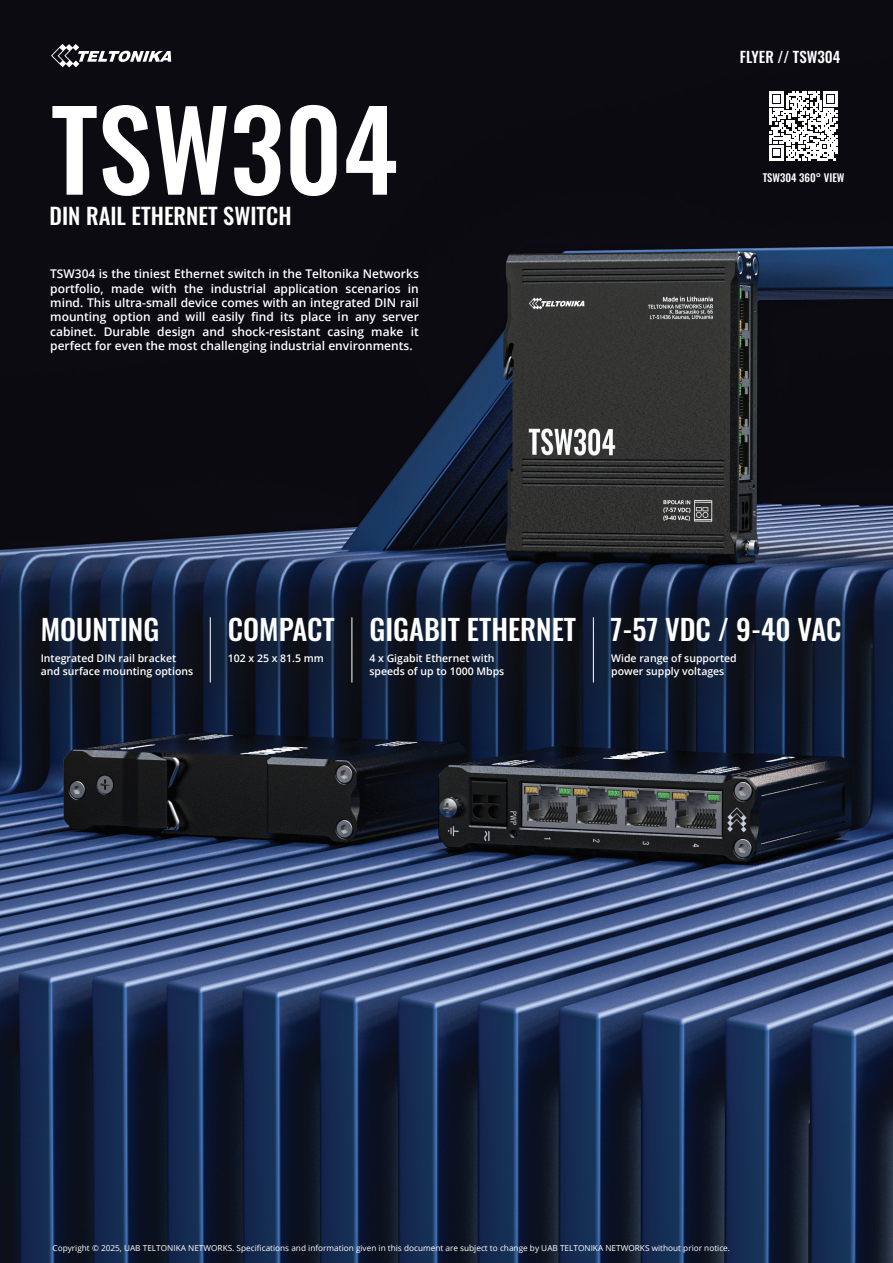
<style>
.page{position:relative;width:893px;height:1263px;background:#fff}
.page>*{position:absolute;margin:0;border:0;box-sizing:border-box;transform-origin:0 0}
.t1{font:500 109.5px "Oswald";color:#fff}
.t2{font:500 28.5px "Oswald";color:#fff}
.t3{font:500 22.5px "Oswald";color:#fff}
.t4{font:500 15px "Oswald";color:#fff}
.t5{font:600 12px/14.4px "Open Sans";color:#fff;text-align:justify}
.t6{font:500 10.65px "Oswald";color:#fff}
.t7{font:600 10.5px/12.6px "Open Sans";color:#fff}
.t8{font:8.25px "Open Sans";color:#fff}
</style>
<div class="page">
<img style="left:0;top:0;width:893px;height:1263px">
<svg style="left:51px;top:44px;width:120px;height:23px"></svg>
<svg style="left:769px;top:92px;width:69px;height:68px"></svg>
<img style="left:0;top:553px;width:893px;height:196px">
<hr style="left:210px;top:618px;width:1px;height:64px;background:#fff">
<hr style="left:352px;top:618px;width:1px;height:64px;background:#fff">
<hr style="left:593px;top:618px;width:1px;height:64px;background:#fff">
<h1 class="t1" style="left:51px;top:53px;width:348px">TSW304</h1>
<h3 class="t3" style="left:50px;top:196px;width:243px">DIN RAIL ETHERNET SWITCH</h3>
<p class="t5" style="left:50px;top:266px;width:370px">TSW304 is the tiniest Ethernet switch in the Teltonika Networks portfolio, made with the industrial application scenarios in mind. This ultra-small device comes with an integrated DIN rail mounting option and will easily find its place in any server cabinet. Durable design and shock-resistant casing make it perfect for even the most challenging industrial environments.</p>
<p class="t4" style="left:740px;top:44px;width:102px">FLYER // TSW304</p>
<p class="t6" style="left:763px;top:168px;width:83px">TSW304 360° VIEW</p>
<h2 class="t2" style="left:41px;top:604px;width:120px">MOUNTING</h2>
<h2 class="t2" style="left:228px;top:604px;width:615px">COMPACT GIGABIT ETHERNET 7-57 VDC / 9-40 VAC</h2>
<p class="t7" style="left:41px;top:652px;width:137px">Integrated DIN rail bracket</p>
<p class="t7" style="left:228px;top:652px;width:98px">102 x 25 x 81.5 mm</p>
<p class="t7" style="left:41px;top:664px;width:154px">and surface mounting options</p>
<p class="t7" style="left:369px;top:652px;width:136px">4 x Gigabit Ethernet with speeds of up to 1000 Mbps</p>
<p class="t7" style="left:611px;top:652px;width:127px">Wide range of supported power supply voltages</p>
<p class="t8" style="left:53px;top:1242px;width:679px">Copyright © 2025, UAB TELTONIKA NETWORKS. Specifications and information given in this document are subject to change by UAB TELTONIKA NETWORKS without prior notice.</p>
</div>
